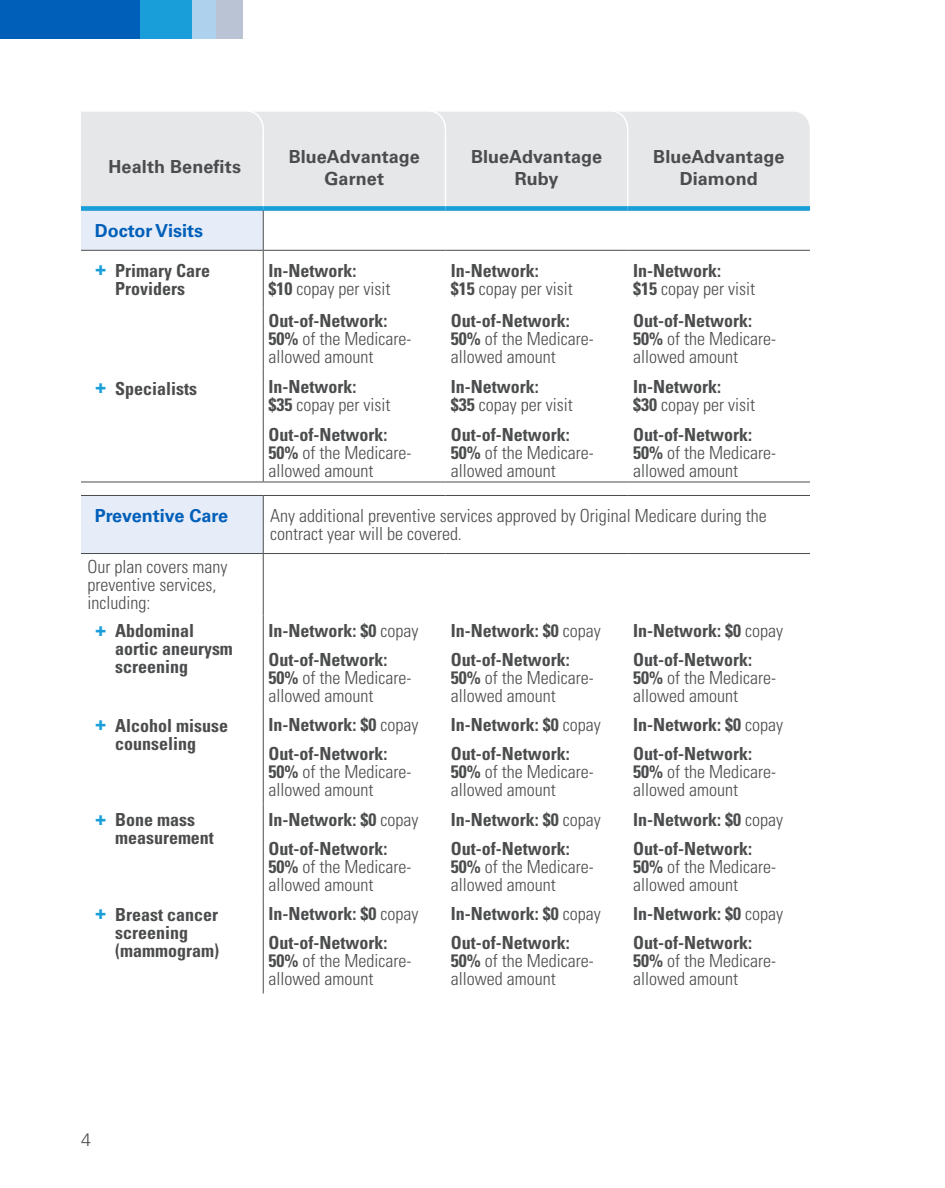
<style>
.page{position:relative;width:945px;height:1188px;background:#fff}
.page>*{position:absolute;margin:0;border:0;box-sizing:border-box;transform-origin:0 0}
.t1{font:300 condensed 18px/18px "Univers LT Std";color:#4b4c4d}
.t2{font:700 condensed 18px/18px "Univers LT Std";color:#4b4c4d}
.t3{font:700 18px/21.8px "Univers LT Std";letter-spacing:.005em;color:#4b4c4d;text-align:center}
.t4{font:700 18px "Univers LT Std";color:#005fb9}
.t5{font:300 18px "Univers LT Std";color:#4b4c4d}
.s1{font-weight:900;font-stretch:normal;color:#199eda}
.s2{font-weight:300}
.s3{font-weight:700}
</style>
<div class="page">
<div style="left:0;top:0;width:140px;height:39px;background:#005fb9"></div>
<div style="left:140px;top:0;width:52px;height:39px;background:#199eda"></div>
<div style="left:192px;top:0;width:25px;height:39px;background:#aed1ee"></div>
<div style="left:217px;top:0;width:26px;height:39px;background:#bac3d3"></div>
<svg style="left:81px;top:211px;width:182px;height:342px"></svg>
<hr style="left:446px;top:250px;width:182px;height:1px;background:#4b4c4d">
<hr style="left:628px;top:250px;width:182px;height:1px;background:#4b4c4d">
<hr style="left:263px;top:368px;width:1px;height:54px;background:#4b4c4d">
<hr style="left:263px;top:616px;width:1px;height:94px;background:#4b4c4d">
<hr style="left:263px;top:422px;width:1px;height:60px;background:#4b4c4d">
<hr style="left:263px;top:710px;width:1px;height:95px;background:#4b4c4d">
<hr style="left:263px;top:805px;width:1px;height:94px;background:#4b4c4d">
<hr style="left:263px;top:899px;width:1px;height:95px;background:#4b4c4d">
<hr style="left:81px;top:482px;width:182px;height:1px;background:#4b4c4d">
<hr style="left:81px;top:495px;width:182px;height:1px;background:#4b4c4d">
<hr style="left:263px;top:495px;width:183px;height:1px;background:#4b4c4d">
<hr style="left:446px;top:495px;width:182px;height:1px;background:#4b4c4d">
<hr style="left:628px;top:495px;width:182px;height:1px;background:#4b4c4d">
<hr style="left:263px;top:482px;width:183px;height:1px;background:#4b4c4d">
<hr style="left:446px;top:482px;width:182px;height:1px;background:#4b4c4d">
<hr style="left:628px;top:482px;width:182px;height:1px;background:#4b4c4d">
<hr style="left:263px;top:496px;width:1px;height:57px;background:#4b4c4d">
<hr style="left:263px;top:210px;width:1px;height:40px;background:#4b4c4d">
<hr style="left:446px;top:553px;width:182px;height:1px;background:#4b4c4d">
<hr style="left:628px;top:553px;width:182px;height:1px;background:#4b4c4d">
<hr style="left:81px;top:250px;width:182px;height:1px;background:#4b4c4d">
<hr style="left:263px;top:250px;width:183px;height:1px;background:#4b4c4d">
<hr style="left:263px;top:251px;width:1px;height:57px;background:#4b4c4d">
<hr style="left:263px;top:308px;width:1px;height:60px;background:#4b4c4d">
<hr style="left:81px;top:553px;width:182px;height:1px;background:#4b4c4d">
<hr style="left:263px;top:553px;width:183px;height:1px;background:#4b4c4d">
<hr style="left:263px;top:554px;width:1px;height:62px;background:#4b4c4d">
<div style="left:81px;top:112px;width:729px;height:94px;background:#e6e7e9"></div>
<div style="left:81px;top:206px;width:182px;height:5px;background:#199eda"></div>
<div style="left:263px;top:206px;width:183px;height:5px;background:#199eda"></div>
<div style="left:446px;top:206px;width:182px;height:5px;background:#199eda"></div>
<div style="left:628px;top:206px;width:182px;height:5px;background:#199eda"></div>
<p class="t3" style="left:109px;top:156px;width:134px">Health Benefits</p>
<p class="t3" style="left:289px;top:146px;width:133px">BlueAdvantage<br>Garnet</p>
<p class="t3" style="left:471px;top:146px;width:133px">BlueAdvantage<br>Ruby</p>
<p class="t3" style="left:653px;top:146px;width:133px">BlueAdvantage<br>Diamond</p>
<p class="t4" style="left:95px;top:220px;width:110px">Doctor Visits</p>
<p class="t2" style="left:95px;top:261px;width:117px;text-align:center"><span class="s1">+</span> Primary Care<br>Providers</p>
<p class="t2" style="left:269px;top:261px;width:123px">In-Network:<br>$10 <span class="s2">copay per visit</span></p>
<p class="t2" style="left:451px;top:261px;width:123px">In-Network:<br>$15 <span class="s2">copay per visit</span></p>
<p class="t2" style="left:633px;top:261px;width:123px">In-Network:<br>$15 <span class="s2">copay per visit</span></p>
<p class="t1" style="left:269px;top:311px;width:144px"><span class="s3">Out-of-Network:<br>50%</span> of the Medicare&shy;allowed amount</p>
<p class="t1" style="left:451px;top:311px;width:144px"><span class="s3">Out-of-Network:<br>50%</span> of the Medicare&shy;allowed amount</p>
<p class="t1" style="left:633px;top:311px;width:144px"><span class="s3">Out-of-Network:<br>50%</span> of the Medicare&shy;allowed amount</p>
<p class="t2" style="left:95px;top:379px;width:104px"><span class="s1">+</span> Specialists</p>
<p class="t2" style="left:269px;top:377px;width:123px">In-Network:<br>$35 <span class="s2">copay per visit</span></p>
<p class="t2" style="left:451px;top:377px;width:123px">In-Network:<br>$35 <span class="s2">copay per visit</span></p>
<p class="t2" style="left:633px;top:377px;width:123px">In-Network:<br>$30 <span class="s2">copay per visit</span></p>
<p class="t1" style="left:269px;top:425px;width:144px"><span class="s3">Out-of-Network:<br>50%</span> of the Medicare&shy;allowed amount</p>
<p class="t1" style="left:451px;top:425px;width:144px"><span class="s3">Out-of-Network:<br>50%</span> of the Medicare&shy;allowed amount</p>
<p class="t1" style="left:633px;top:425px;width:144px"><span class="s3">Out-of-Network:<br>50%</span> of the Medicare&shy;allowed amount</p>
<p class="t4" style="left:95px;top:505px;width:135px">Preventive Care</p>
<p class="t1" style="left:270px;top:507px;width:498px">Any additional preventive services approved by Original Medicare during the contract year will be covered.</p>
<p class="t1" style="left:87px;top:558px;width:141px">Our plan covers many preventive services, including:</p>
<p class="t2" style="left:115px;top:622px;width:119px;text-indent:-20px"><span class="s1">+</span> Abdominal aortic aneurysm screening</p>
<p class="t2" style="left:269px;top:621px;width:151px">In-Network: $0 <span class="s2">copay</span></p>
<p class="t2" style="left:451px;top:621px;width:151px">In-Network: $0 <span class="s2">copay</span></p>
<p class="t1" style="left:451px;top:650px;width:144px"><span class="s3">Out-of-Network:<br>50%</span> of the Medicare&shy;allowed amount</p>
<p class="t2" style="left:633px;top:621px;width:151px">In-Network: $0 <span class="s2">copay</span></p>
<p class="t1" style="left:633px;top:650px;width:144px"><span class="s3">Out-of-Network:<br>50%</span> of the Medicare&shy;allowed amount</p>
<p class="t1" style="left:269px;top:650px;width:144px"><span class="s3">Out-of-Network:<br>50%</span> of the Medicare&shy;allowed amount</p>
<p class="t2" style="left:115px;top:716px;width:114px;text-indent:-20px"><span class="s1">+</span> Alcohol misuse counseling</p>
<p class="t2" style="left:269px;top:716px;width:151px">In-Network: $0 <span class="s2">copay</span></p>
<p class="t1" style="left:269px;top:745px;width:144px"><span class="s3">Out-of-Network:<br>50%</span> of the Medicare&shy;allowed amount</p>
<p class="t2" style="left:115px;top:811px;width:100px;text-indent:-20px"><span class="s1">+</span> Bone mass measurement</p>
<p class="t2" style="left:269px;top:810px;width:151px">In-Network: $0 <span class="s2">copay</span></p>
<p class="t1" style="left:269px;top:839px;width:144px"><span class="s3">Out-of-Network:<br>50%</span> of the Medicare&shy;allowed amount</p>
<p class="t2" style="left:115px;top:905px;width:105px;text-indent:-20px"><span class="s1">+</span> Breast cancer screening (mammogram)</p>
<p class="t2" style="left:269px;top:905px;width:151px">In-Network: $0 <span class="s2">copay</span></p>
<p class="t1" style="left:269px;top:934px;width:144px"><span class="s3">Out-of-Network:<br>50%</span> of the Medicare&shy;allowed amount</p>
<p class="t2" style="left:451px;top:716px;width:151px">In-Network: $0 <span class="s2">copay</span></p>
<p class="t1" style="left:451px;top:745px;width:144px"><span class="s3">Out-of-Network:<br>50%</span> of the Medicare&shy;allowed amount</p>
<p class="t2" style="left:451px;top:810px;width:151px">In-Network: $0 <span class="s2">copay</span></p>
<p class="t1" style="left:451px;top:839px;width:144px"><span class="s3">Out-of-Network:<br>50%</span> of the Medicare&shy;allowed amount</p>
<p class="t2" style="left:451px;top:905px;width:151px">In-Network: $0 <span class="s2">copay</span></p>
<p class="t1" style="left:451px;top:934px;width:144px"><span class="s3">Out-of-Network:<br>50%</span> of the Medicare&shy;allowed amount</p>
<p class="t2" style="left:633px;top:716px;width:151px">In-Network: $0 <span class="s2">copay</span></p>
<p class="t1" style="left:633px;top:745px;width:144px"><span class="s3">Out-of-Network:<br>50%</span> of the Medicare&shy;allowed amount</p>
<p class="t2" style="left:633px;top:810px;width:151px">In-Network: $0 <span class="s2">copay</span></p>
<p class="t1" style="left:633px;top:839px;width:144px"><span class="s3">Out-of-Network:<br>50%</span> of the Medicare&shy;allowed amount</p>
<p class="t2" style="left:633px;top:905px;width:151px">In-Network: $0 <span class="s2">copay</span></p>
<p class="t1" style="left:633px;top:934px;width:144px"><span class="s3">Out-of-Network:<br>50%</span> of the Medicare&shy;allowed amount</p>
<p class="t5" style="left:81px;top:1129px;width:12px">4</p>
</div>
